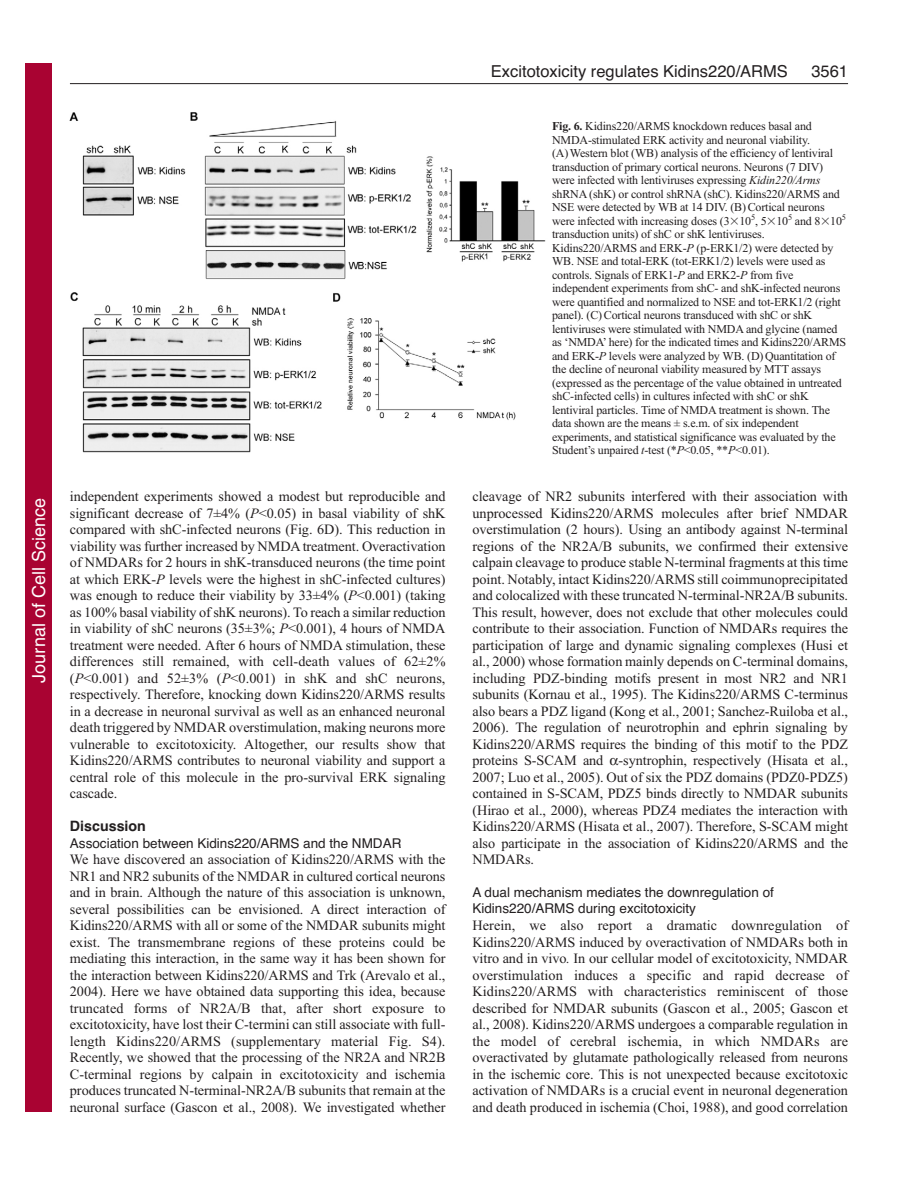
<style>
.page{position:relative;width:918px;height:1188px;background:#fff}
.page>*{position:absolute;margin:0;border:0;box-sizing:border-box;transform-origin:0 0}
.t1{font:18px "Helvetica";color:#fff}
.t2{font:16.5px "Helvetica";color:#231f20}
.t3{font:14.25px/16.5px "Times New Roman";letter-spacing:-.005em;color:#231f20;text-align:justify}
.t4{font:700 14.25px "Helvetica";color:#231f20}
.t5{font:13.5px/16.5px "Helvetica";color:#231f20}
.t6{font:12px/13.5px "Times New Roman";letter-spacing:-.015em;color:#231f20}
.s1{font-style:italic}
.s2{font-weight:700}
.s3{font-family:"Mathematical Pi One"}
</style>
<div class="page">
<hr style="left:70px;top:83px;width:778px;height:1px;background:#231f20">
<img style="left:70px;top:112px;width:476px;height:341px">
<div style="left:26px;top:64px;width:26px;height:1048px;background:#a90332"></div>
<p class="t1" style="left:28px;top:683px;width:186px;rotate:-90deg">Journal of Cell Science</p>
<p class="t3" style="left:70px;top:489px;width:377px">independent experiments showed a modest but reproducible and significant decrease of 7±4% (<span class="s1">P</span>&lt;0.05) in basal viability of shK compared with shC-infected neurons (Fig. 6D). This reduction in viability was further increased by NMDA treatment. Overactivation of NMDARs for 2 hours in shK-transduced neurons (the time point at which ERK-<span class="s1">P</span> levels were the highest in shC-infected cultures) was enough to reduce their viability by 33±4% (<span class="s1">P</span>&lt;0.001) (taking as 100% basal viability of shK neurons). To reach a similar reduction in viability of shC neurons (35±3%; <span class="s1">P</span>&lt;0.001), 4 hours of NMDA treatment were needed. After 6 hours of NMDA stimulation, these differences still remained, with cell-death values of 62±2% (<span class="s1">P</span>&lt;0.001) and 52±3% (<span class="s1">P</span>&lt;0.001) in shK and shC neurons, respectively. Therefore, knocking down Kidins220/ARMS results in a decrease in neuronal survival as well as an enhanced neuronal death triggered by NMDAR overstimulation, making neurons more vulnerable to excitotoxicity. Altogether, our results show that Kidins220/ARMS contributes to neuronal viability and support a central role of this molecule in the pro-survival ERK signaling cascade.</p>
<p class="t4" style="left:70px;top:821px;width:77px">Discussion</p>
<p class="t5" style="left:70px;top:836px;width:333px">Association between Kidins220/ARMS and the NMDAR</p>
<p class="t3" style="left:70px;top:852px;width:377px">We have discovered an association of Kidins220/ARMS with the NR1 and NR2 subunits of the NMDAR in cultured cortical neurons and in brain. Although the nature of this association is unknown, several possibilities can be envisioned. A direct interaction of Kidins220/ARMS with all or some of the NMDAR subunits might exist. The transmembrane regions of these proteins could be mediating this interaction, in the same way it has been shown for the interaction between Kidins220/ARMS and Trk (Arevalo et al., 2004). Here we have obtained data supporting this idea, because truncated forms of NR2A/B that, after short exposure to excitotoxicity, have lost their C-termini can still associate with full&shy;length Kidins220/ARMS (supplementary material Fig. S4).<br>Recently, we showed that the processing of the NR2A and NR2B C-terminal regions by calpain in excitotoxicity and ischemia produces truncated N-terminal-NR2A/B subunits that remain at the neuronal surface (Gascon et al., 2008). We investigated whether</p>
<p class="t2" style="left:491px;top:65px;width:298px">Excitotoxicity regulates Kidins220/ARMS</p>
<p class="t2" style="left:811px;top:65px;width:38px">3561</p>
<p class="t6" style="left:552px;top:120px;width:296px"><span class="s2">Fig. 6.</span> Kidins220/ARMS knockdown reduces basal and NMDA-stimulated ERK activity and neuronal viability.<br>(A) Western blot (WB) analysis of the efficiency of lentiviral transduction of primary cortical neurons. Neurons (7 DIV) were infected with lentiviruses expressing <span class="s1">Kidin220/Arms </span>shRNA (shK) or control shRNA (shC). Kidins220/ARMS and NSE were detected by WB at 14 DIV. (B) Cortical neurons were infected with increasing doses (3<span class="s3">-</span>10<sup>5</sup>, 5<span class="s3">-</span>10<sup>5</sup> and 8<span class="s3">-</span>10<sup>5 </sup>transduction units) of shC or shK lentiviruses.<br>Kidins220/ARMS and ERK-<span class="s1">P</span> (p-ERK1/2) were detected by WB. NSE and total-ERK (tot-ERK1/2) levels were used as controls. Signals of ERK1-<span class="s1">P</span> and ERK2-<span class="s1">P</span> from five independent experiments from shC- and shK-infected neurons were quantified and normalized to NSE and tot-ERK1/2 (right panel). (C) Cortical neurons transduced with shC or shK lentiviruses were stimulated with NMDA and glycine (named as ‘NMDA’ here) for the indicated times and Kidins220/ARMS and ERK-<span class="s1">P</span> levels were analyzed by WB. (D) Quantitation of the decline of neuronal viability measured by MTT assays (expressed as the percentage of the value obtained in untreated shC-infected cells) in cultures infected with shC or shK lentiviral particles. Time of NMDA treatment is shown. The data shown are the means <span class="s1">±</span> s.e.m. of six independent experiments, and statistical significance was evaluated by the Student’s unpaired <span class="s1">t</span>-test (*<span class="s1">P</span>&lt;0.05, **<span class="s1">P</span>&lt;0.01).</p>
<p class="t3" style="left:472px;top:489px;width:377px">cleavage of NR2 subunits interfered with their association with unprocessed Kidins220/ARMS molecules after brief NMDAR overstimulation (2 hours). Using an antibody against N-terminal regions of the NR2A/B subunits, we confirmed their extensive calpain cleavage to produce stable N-terminal fragments at this time point. Notably, intact Kidins220/ARMS still coimmunoprecipitated and colocalized with these truncated N-terminal-NR2A/B subunits.<br>This result, however, does not exclude that other molecules could contribute to their association. Function of NMDARs requires the participation of large and dynamic signaling complexes (Husi et al., 2000) whose formation mainly depends on C-terminal domains, including PDZ-binding motifs present in most NR2 and NR1 subunits (Kornau et al., 1995). The Kidins220/ARMS C-terminus also bears a PDZ ligand (Kong et al., 2001; Sanchez-Ruiloba et al., 2006). The regulation of neurotrophin and ephrin signaling by Kidins220/ARMS requires the binding of this motif to the PDZ proteins S-SCAM and -syntrophin, respectively (Hisata et al., 2007; Luo et al., 2005). Out of six the PDZ domains (PDZ0-PDZ5) contained in S-SCAM, PDZ5 binds directly to NMDAR subunits (Hirao et al., 2000), whereas PDZ4 mediates the interaction with Kidins220/ARMS (Hisata et al., 2007). Therefore, S-SCAM might also participate in the association of Kidins220/ARMS and the NMDARs.</p>
<p class="t5" style="left:472px;top:885px;width:303px">A dual mechanism mediates the downregulation of<br>Kidins220/ARMS during excitotoxicity</p>
<p class="t3" style="left:472px;top:918px;width:377px">Herein, we also report a dramatic downregulation of Kidins220/ARMS induced by overactivation of NMDARs both in vitro and in vivo<span class="s1">.</span> In our cellular model of excitotoxicity, NMDAR overstimulation induces a specific and rapid decrease of Kidins220/ARMS with characteristics reminiscent of those described for NMDAR subunits (Gascon et al., 2005; Gascon et al., 2008). Kidins220/ARMS undergoes a comparable regulation in the model of cerebral ischemia, in which NMDARs are overactivated by glutamate pathologically released from neurons in the ischemic core. This is not unexpected because excitotoxic activation of NMDARs is a crucial event in neuronal degeneration and death produced in ischemia (Choi, 1988), and good correlation</p>
</div>
